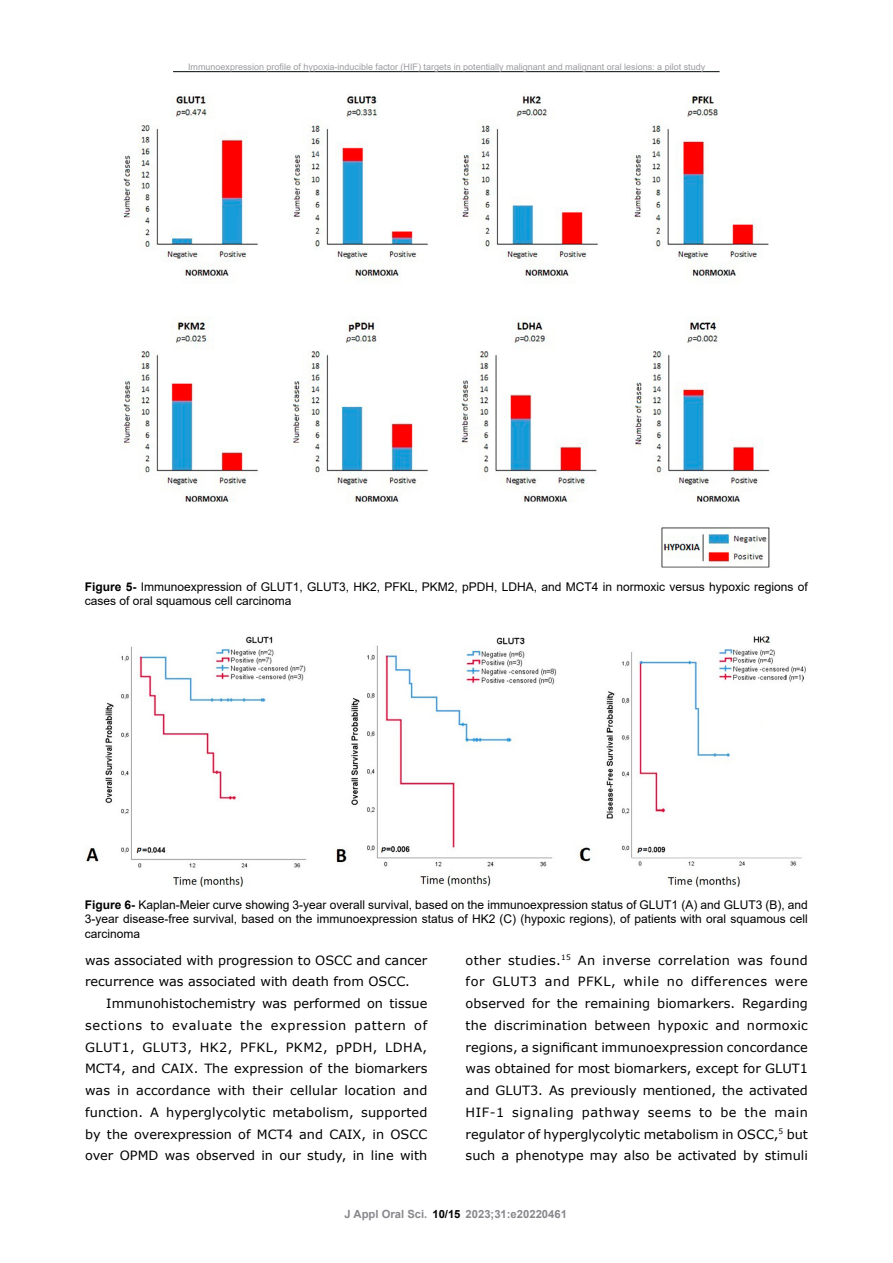
<style>
.page{position:relative;width:893px;height:1263px;background:#fff}
.page>*{position:absolute;margin:0;border:0;box-sizing:border-box;transform-origin:0 0}
.t1{font:12.75px/21.8px "Verdana";color:#000;text-align:justify}
.t2{font:12px/14.4px "Arial";color:#000}
.t3{font:700 11.25px "Arial";color:#89878c}
.t4{font:9px "Arial";color:#9c9ba0}
.s1{font-weight:700}
.s2{color:#000}
</style>
<div class="page">
<hr style="left:173px;top:71px;width:547px;height:1px;background:#000805">
<img style="left:121px;top:95px;width:649px;height:473px">
<img style="left:85px;top:636px;width:721px;height:252px">
<p class="t4" style="left:188px;top:60px;width:519px">Immunoexpression profile of hypoxia-inducible factor (HIF) targets in potentially malignant and malignant oral lesions: a pilot study</p>
<p class="t2" style="left:85px;top:580px;width:724px"><span class="s1">Figure 5-</span> Immunoexpression of GLUT1, GLUT3, HK2, PFKL, PKM2, pPDH, LDHA, and MCT4 in normoxic versus hypoxic regions of cases of oral squamous cell carcinoma</p>
<p class="t2" style="left:85px;top:897px;width:725px;text-align:justify"><span class="s1">Figure 6-</span> Kaplan-Meier curve showing 3-year overall survival, based on the immunoexpression status of GLUT1 (A) and GLUT3 (B), and 3-year disease-free survival, based on the immunoexpression status of HK2 (C) (hypoxic regions), of patients with oral squamous cell carcinoma</p>
<p class="t1" style="left:85px;top:949px;width:344px">was associated with progression to OSCC and cancer recurrence was associated with death from OSCC.</p>
<p class="t1" style="left:85px;top:992px;width:344px;text-indent:21px">Immunohistochemistry was performed on tissue sections to evaluate the expression pattern of GLUT1, GLUT3, HK2, PFKL, PKM2, pPDH, LDHA, MCT4, and CAIX. The expression of the biomarkers was in accordance with their cellular location and function. A hyperglycolytic metabolism, supported by the overexpression of MCT4 and CAIX, in OSCC over OPMD was observed in our study, in line with</p>
<p class="t1" style="left:466px;top:949px;width:344px">other studies.<sup>15</sup> An inverse correlation was found for GLUT3 and PFKL, while no differences were observed for the remaining biomarkers. Regarding the discrimination between hypoxic and normoxic regions, a significant immunoexpression concordance was obtained for most biomarkers, except for GLUT1 and GLUT3. As previously mentioned, the activated HIF-1 signaling pathway seems to be the main regulator of hyperglycolytic metabolism in OSCC,<sup>5</sup> but such a phenotype may also be activated by stimuli</p>
<p class="t3" style="left:345px;top:1206px;width:224px">J Appl Oral Sci. <span class="s2">10/15</span> 2023;31:e20220461</p>
</div>
